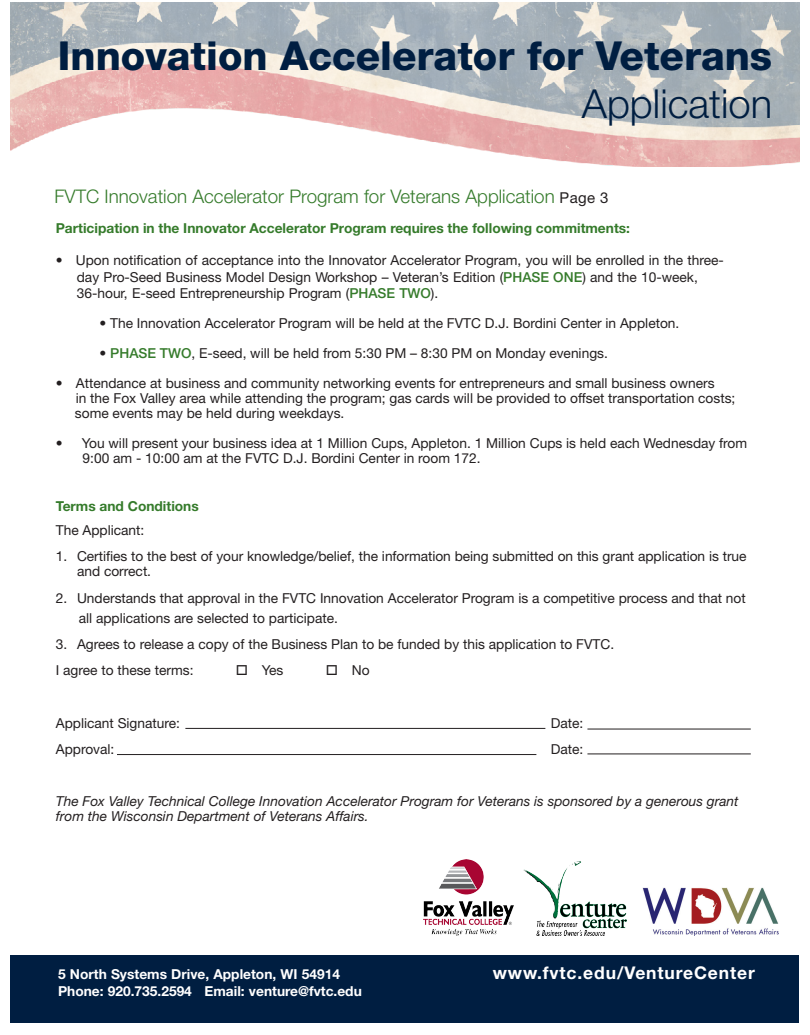
<style>
.page{position:relative;width:810px;height:1035px;background:#fff}
.page>*{position:absolute;margin:0;border:0;box-sizing:border-box;transform-origin:0 0}
.t1{font:800 40px "Helvetica Neue LT Std";color:#001e41}
.t2{font:300 40px "Helvetica Neue LT Std";color:#001e41}
.t3{font:300 18.75px "Helvetica Neue LT Std";color:#357b2b}
.t4{font:700 17.5px "Helvetica Neue LT Std";letter-spacing:.05em;color:#fff}
.t5{font:13.75px/15px "Helvetica Neue LT Std";color:#231f20}
.t6{font:italic 13.75px/15px "Helvetica Neue LT Std";color:#231f20}
.t7{font:700 13.75px "Helvetica Neue LT Std";color:#357b2b}
.t8{font:700 13.75px/16.6px "Helvetica Neue LT Std";color:#fff}
.s1{font-weight:400;font-size:15px;color:#231f20}
.s2{font-weight:500;color:#357b2b}
</style>
<div class="page">
<img style="left:11px;top:3px;width:788px;height:163px">
<div style="left:11px;top:956px;width:788px;height:67px;background:#001e41"></div>
<hr style="left:185px;top:728px;width:360px;height:1px;background:#231f20">
<hr style="left:117px;top:754px;width:419px;height:1px;background:#231f20">
<hr style="left:587px;top:754px;width:164px;height:1px;background:#231f20">
<hr style="left:587px;top:729px;width:164px;height:1px;background:#231f20">
<img style="left:642px;top:887px;width:137px;height:49px">
<img style="left:423px;top:860px;width:204px;height:76px">
<p class="t1" style="left:58px;top:32px;width:716px">Innovation Accelerator for Veterans</p>
<p class="t2" style="left:582px;top:80px;width:192px">Application</p>
<p class="t3" style="left:55px;top:185px;width:555px">FVTC Innovation Accelerator Program for Veterans Application <span class="s1">Page 3</span></p>
<p class="t7" style="left:56px;top:220px;width:576px">Participation in the Innovator Accelerator Program requires the following commitments:</p>
<p class="t5" style="left:56px;top:252px;width:670px">• Upon notification of acceptance into the Innovator Accelerator Program, you will be enrolled in the three-</p>
<p class="t5" style="left:77px;top:269px;width:623px">day Pro-Seed Business Model Design Workshop – Veteran’s Edition (<span class="s2">PHASE ONE</span>) and the 10-week,</p>
<p class="t5" style="left:77px;top:285px;width:363px">36-hour, E-seed Entrepreneurship Program (<span class="s2">PHASE TWO</span>).</p>
<p class="t5" style="left:100px;top:315px;width:581px">• The Innovation Accelerator Program will be held at the FVTC D.J. Bordini Center in Appleton.</p>
<p class="t5" style="left:100px;top:345px;width:510px">• <span class="s2">PHASE TWO</span>, E-seed, will be held from 5:30 PM – 8:30 PM on Monday evenings.</p>
<p class="t5" style="left:76px;top:375px;width:661px;text-indent:-20px">• Attendance at business and community networking events for entrepreneurs and small business owners<br>in the Fox Valley area while attending the program; gas cards will be provided to offset transportation costs;</p>
<p class="t5" style="left:75px;top:405px;width:271px">some events may be held during weekdays.</p>
<p class="t5" style="left:83px;top:435px;width:666px;text-indent:-27px">• You will present your business idea at 1 Million Cups, Appleton. 1 Million Cups is held each Wednesday from<br>9:00 am - 10:00 am at the FVTC D.J. Bordini Center in room 172.</p>
<p class="t7" style="left:56px;top:498px;width:145px">Terms and Conditions</p>
<p class="t5" style="left:56px;top:522px;width:90px">The Applicant:</p>
<p class="t5" style="left:77px;top:549px;width:671px;text-indent:-21px">1. Certifies to the best of your knowledge/belief, the information being submitted on this grant application is true and correct.</p>
<p class="t5" style="left:56px;top:590px;width:692px">2. Understands that approval in the FVTC Innovation Accelerator Program is a competitive process and that not</p>
<p class="t5" style="left:79px;top:610px;width:261px">all applications are selected to participate.</p>
<p class="t5" style="left:56px;top:636px;width:560px">3. Agrees to release a copy of the Business Plan to be funded by this application to FVTC.</p>
<p class="t5" style="left:56px;top:662px;width:139px">I agree to these terms:</p>
<p class="t5" style="left:236px;top:662px;width:49px">□ Yes</p>
<p class="t5" style="left:326px;top:662px;width:45px">□ No</p>
<p class="t5" style="left:56px;top:715px;width:126px">Applicant Signature:</p>
<p class="t5" style="left:551px;top:715px;width:34px">Date:</p>
<p class="t5" style="left:56px;top:741px;width:60px">Approval:</p>
<p class="t5" style="left:551px;top:741px;width:34px">Date:</p>
<p class="t6" style="left:56px;top:794px;width:684px">The Fox Valley Technical College Innovation Accelerator Program for Veterans is sponsored by a generous grant from the Wisconsin Department of Veterans Affairs.</p>
<p class="t8" style="left:58px;top:966px;width:305px">5 North Systems Drive, Appleton, WI 54914<br>Phone: 920.735.2594 Email: venture@fvtc.edu</p>
<p class="t4" style="left:493px;top:962px;width:264px">www.fvtc.edu/VentureCenter</p>
</div>
